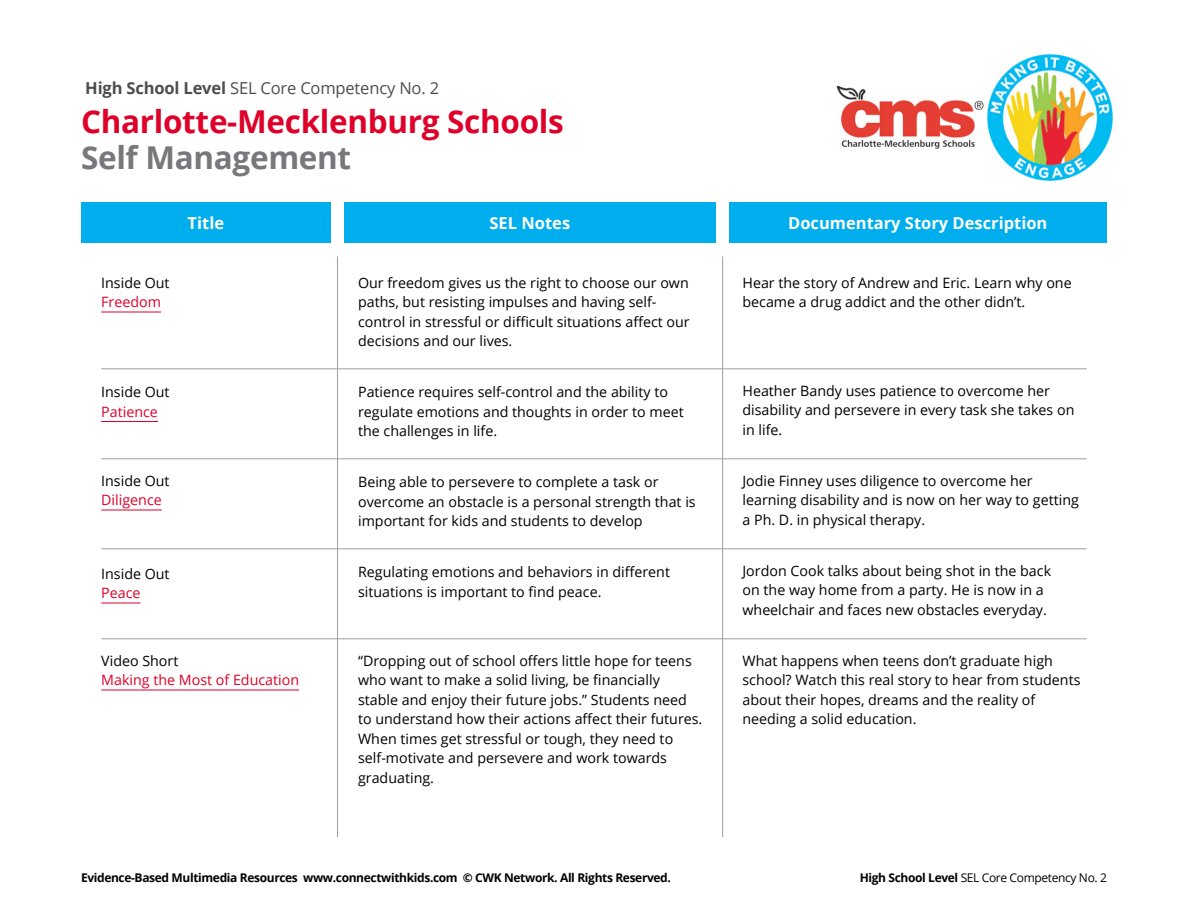
<style>
.page{position:relative;width:1188px;height:918px;background:#fff}
.page>*{position:absolute;margin:0;border:0;box-sizing:border-box;transform-origin:0 0}
.t1{font:700 31.5px "Open Sans";letter-spacing:-.01em;color:#de0029}
.t2{font:700 31.5px "Open Sans";letter-spacing:-.01em;color:#77787b}
.t3{font:700 16.5px "Open Sans";color:#fff}
.t4{font:16.5px "Open Sans";letter-spacing:-.01em;color:#4d4d4f}
.t5{font:14.25px/19.5px "Open Sans";color:#000}
.t6{font:14.25px "Open Sans";color:#de0029}
.t7{font:700 12px "Open Sans";letter-spacing:-.03em;color:#000}
.t8{font:12px "Open Sans";letter-spacing:-.03em;color:#000}
.s1{font-weight:700}
</style>
<div class="page">
<div style="left:344px;top:202px;width:372px;height:41px;background:#00aded"></div>
<hr style="left:337px;top:256px;width:1px;height:581px;background:#9d9fa2">
<div style="left:81px;top:202px;width:250px;height:41px;background:#00aded"></div>
<div style="left:729px;top:202px;width:378px;height:41px;background:#00aded"></div>
<hr style="left:722px;top:256px;width:1px;height:581px;background:#9d9fa2">
<img style="left:836px;top:54px;width:277px;height:127px">
<hr style="left:101px;top:312px;width:60px;height:1px;background:#de0029">
<hr style="left:101px;top:421px;width:57px;height:1px;background:#de0029">
<hr style="left:101px;top:510px;width:61px;height:1px;background:#de0029">
<hr style="left:101px;top:603px;width:40px;height:1px;background:#de0029">
<hr style="left:101px;top:690px;width:198px;height:1px;background:#de0029">
<hr style="left:101px;top:369px;width:986px;height:1px;background:#9d9fa2">
<hr style="left:101px;top:459px;width:986px;height:1px;background:#9d9fa2">
<hr style="left:101px;top:549px;width:986px;height:1px;background:#9d9fa2">
<hr style="left:101px;top:639px;width:986px;height:1px;background:#9d9fa2">
<p class="t4" style="left:85px;top:76px;width:355px"><span class="s1">High School Level</span> SEL Core Competency No. 2</p>
<h1 class="t1" style="left:81px;top:99px;width:484px">Charlotte-Mecklenburg Schools</h1>
<h1 class="t2" style="left:81px;top:135px;width:272px">Self Management</h1>
<p class="t3" style="left:188px;top:211px;width:38px">Title</p>
<p class="t3" style="left:490px;top:211px;width:82px">SEL Notes</p>
<p class="t3" style="left:788px;top:211px;width:261px">Documentary Story Description</p>
<p class="t5" style="left:101px;top:273px;width:70px">Inside Out</p>
<p class="t6" style="left:101px;top:293px;width:61px">Freedom</p>
<p class="t5" style="left:101px;top:382px;width:70px">Inside Out</p>
<p class="t6" style="left:101px;top:402px;width:58px">Patience</p>
<p class="t5" style="left:101px;top:471px;width:70px">Inside Out</p>
<p class="t6" style="left:101px;top:491px;width:62px">Diligence</p>
<p class="t5" style="left:101px;top:564px;width:70px">Inside Out</p>
<p class="t6" style="left:101px;top:584px;width:41px">Peace</p>
<p class="t5" style="left:101px;top:651px;width:79px">Video Short</p>
<p class="t6" style="left:101px;top:671px;width:199px">Making the Most of Education</p>
<p class="t5" style="left:358px;top:273px;width:333px">Our freedom gives us the right to choose our own paths, but resisting impulses and having self&shy;control in stressful or difficult situations affect our decisions and our lives.</p>
<p class="t5" style="left:358px;top:382px;width:327px">Patience requires self-control and the ability to regulate emotions and thoughts in order to meet the challenges in life.</p>
<p class="t5" style="left:358px;top:472px;width:339px">Being able to persevere to complete a task or overcome an obstacle is a personal strength that is important for kids and students to develop</p>
<p class="t5" style="left:358px;top:562px;width:313px">Regulating emotions and behaviors in different situations is important to find peace.</p>
<p class="t5" style="left:358px;top:651px;width:346px">“Dropping out of school offers little hope for teens who want to make a solid living, be financially stable and enjoy their future jobs.” Students need to understand how their actions affect their futures.<br>When times get stressful or tough, they need to self-motivate and persevere and work towards graduating.</p>
<p class="t5" style="left:742px;top:273px;width:331px">Hear the story of Andrew and Eric. Learn why one became a drug addict and the other didn’t.</p>
<p class="t5" style="left:742px;top:381px;width:333px">Heather Bandy uses patience to overcome her disability and persevere in every task she takes on in life.</p>
<p class="t5" style="left:742px;top:471px;width:338px">Jodie Finney uses diligence to overcome her learning disability and is now on her way to getting a Ph. D. in physical therapy.</p>
<p class="t5" style="left:742px;top:561px;width:310px">Jordon Cook talks about being shot in the back on the way home from a party. He is now in a wheelchair and faces new obstacles everyday.</p>
<p class="t5" style="left:742px;top:651px;width:340px">What happens when teens don’t graduate high school? Watch this real story to hear from students about their hopes, dreams and the reality of needing a solid education.</p>
<p class="t7" style="left:81px;top:869px;width:591px">Evidence-Based Multimedia Resources www.connectwithkids.com © CWK Network. All Rights Reserved.</p>
<p class="t8" style="left:860px;top:869px;width:249px"><span class="s1">High School Level</span> SEL Core Competency No. 2</p>
</div>
